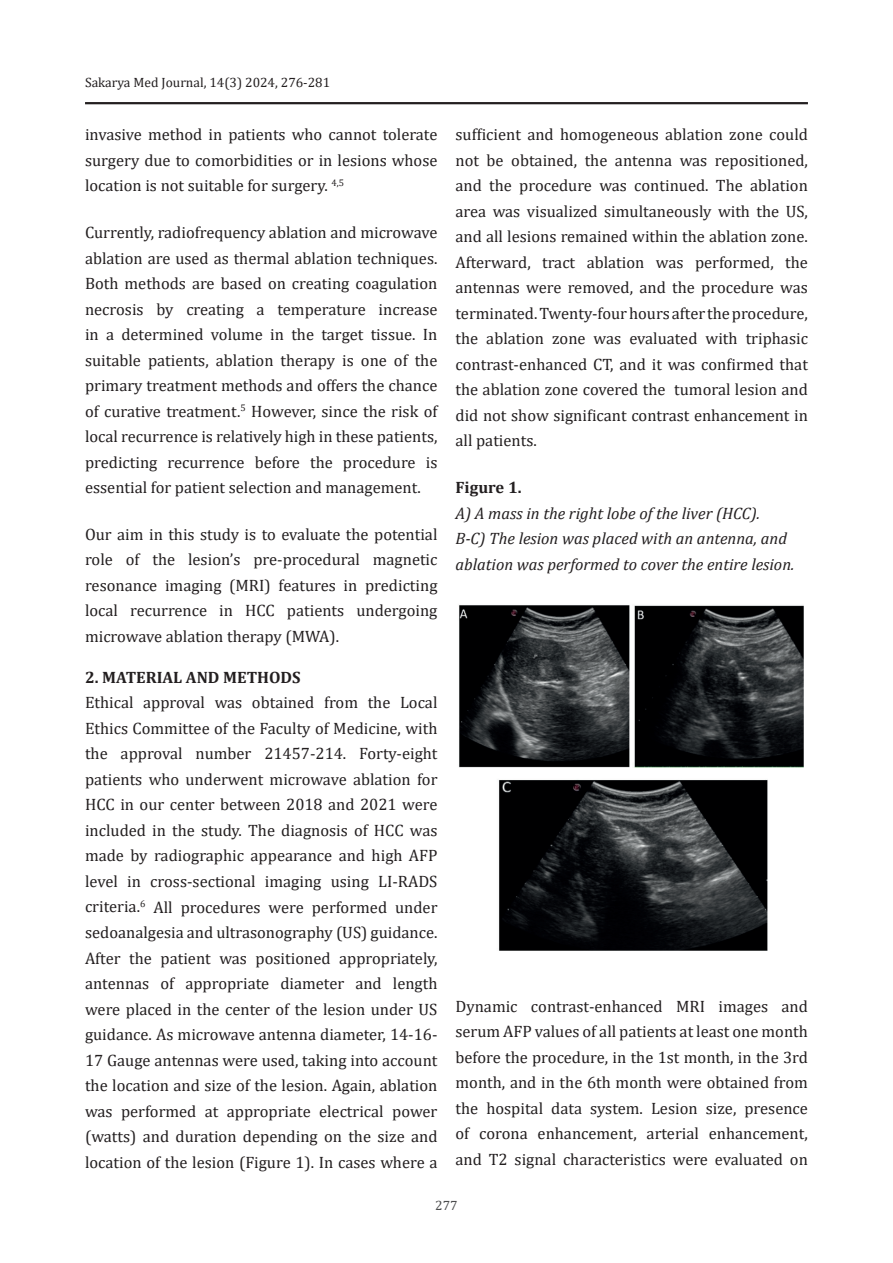
<style>
.page{position:relative;width:893px;height:1263px;background:#fff}
.page>*{position:absolute;margin:0;border:0;box-sizing:border-box;transform-origin:0 0}
.t1{font:16.5px/25.5px "Cambria";color:#231f20;text-align:justify}
.t2{font:italic 16.5px/25.5px "Cambria";color:#231f20}
.t3{font:700 16.5px "Cambria";color:#231f20}
.t4{font:13.5px "Cambria";color:#231f20}
.t5{font:13.5px "Cambria";color:#4b4c4d}
</style>
<div class="page">
<hr style="left:85px;top:102px;width:723px;height:2px;background:#231f20">
<img style="left:459px;top:605px;width:345px;height:346px">
<p class="t4" style="left:85px;top:74px;width:247px">Sakarya Med Journal, 14(3) 2024, 276-281</p>
<p class="t1" style="left:85px;top:122px;width:354px">invasive method in patients who cannot tolerate surgery due to comorbidities or in lesions whose location is not suitable for surgery. <sup>4,5</sup></p>
<p class="t1" style="left:85px;top:220px;width:354px">Currently, radiofrequency ablation and microwave ablation are used as thermal ablation techniques.<br>Both methods are based on creating coagulation necrosis by creating a temperature increase in a determined volume in the target tissue. In suitable patients, ablation therapy is one of the primary treatment methods and offers the chance of curative treatment.<sup>5</sup> However, since the risk of local recurrence is relatively high in these patients, predicting recurrence before the procedure is essential for patient selection and management.</p>
<p class="t1" style="left:85px;top:521px;width:354px">Our aim in this study is to evaluate the potential role of the lesion’s pre-procedural magnetic resonance imaging (MRI) features in predicting local recurrence in HCC patients undergoing microwave ablation therapy (MWA).</p>
<p class="t3" style="left:85px;top:666px;width:217px">2. MATERIAL AND METHODS</p>
<p class="t1" style="left:85px;top:690px;width:354px">Ethical approval was obtained from the Local Ethics Committee of the Faculty of Medicine, with the approval number 21457-214. Forty-eight patients who underwent microwave ablation for HCC in our center between 2018 and 2021 were included in the study. The diagnosis of HCC was made by radiographic appearance and high AFP level in cross-sectional imaging using LI-RADS criteria.<sup>6</sup> All procedures were performed under sedoanalgesia and ultrasonography (US) guidance.<br>After the patient was positioned appropriately, antennas of appropriate diameter and length were placed in the center of the lesion under US guidance. As microwave antenna diameter, 14-16- 17 Gauge antennas were used, taking into account the location and size of the lesion. Again, ablation was performed at appropriate electrical power (watts) and duration depending on the size and location of the lesion (Figure 1). In cases where a</p>
<p class="t1" style="left:455px;top:122px;width:354px">sufficient and homogeneous ablation zone could not be obtained, the antenna was repositioned, and the procedure was continued. The ablation area was visualized simultaneously with the US, and all lesions remained within the ablation zone.<br>Afterward, tract ablation was performed, the antennas were removed, and the procedure was terminated. Twenty-four hours after the procedure, the ablation zone was evaluated with triphasic contrast-enhanced CT, and it was confirmed that the ablation zone covered the tumoral lesion and did not show significant contrast enhancement in all patients.</p>
<p class="t3" style="left:455px;top:476px;width:68px">Figure 1.</p>
<p class="t2" style="left:455px;top:499px;width:340px">A) A mass in the right lobe of the liver (HCC).<br>B-C) The lesion was placed with an antenna, and ablation was performed to cover the entire lesion.</p>
<p class="t1" style="left:455px;top:993px;width:354px">Dynamic contrast-enhanced MRI images and serum AFP values of all patients at least one month before the procedure, in the 1st month, in the 3rd month, and in the 6th month were obtained from the hospital data system. Lesion size, presence of corona enhancement, arterial enhancement, and T2 signal characteristics were evaluated on</p>
<p class="t5" style="left:435px;top:1197px;width:24px">277</p>
</div>
